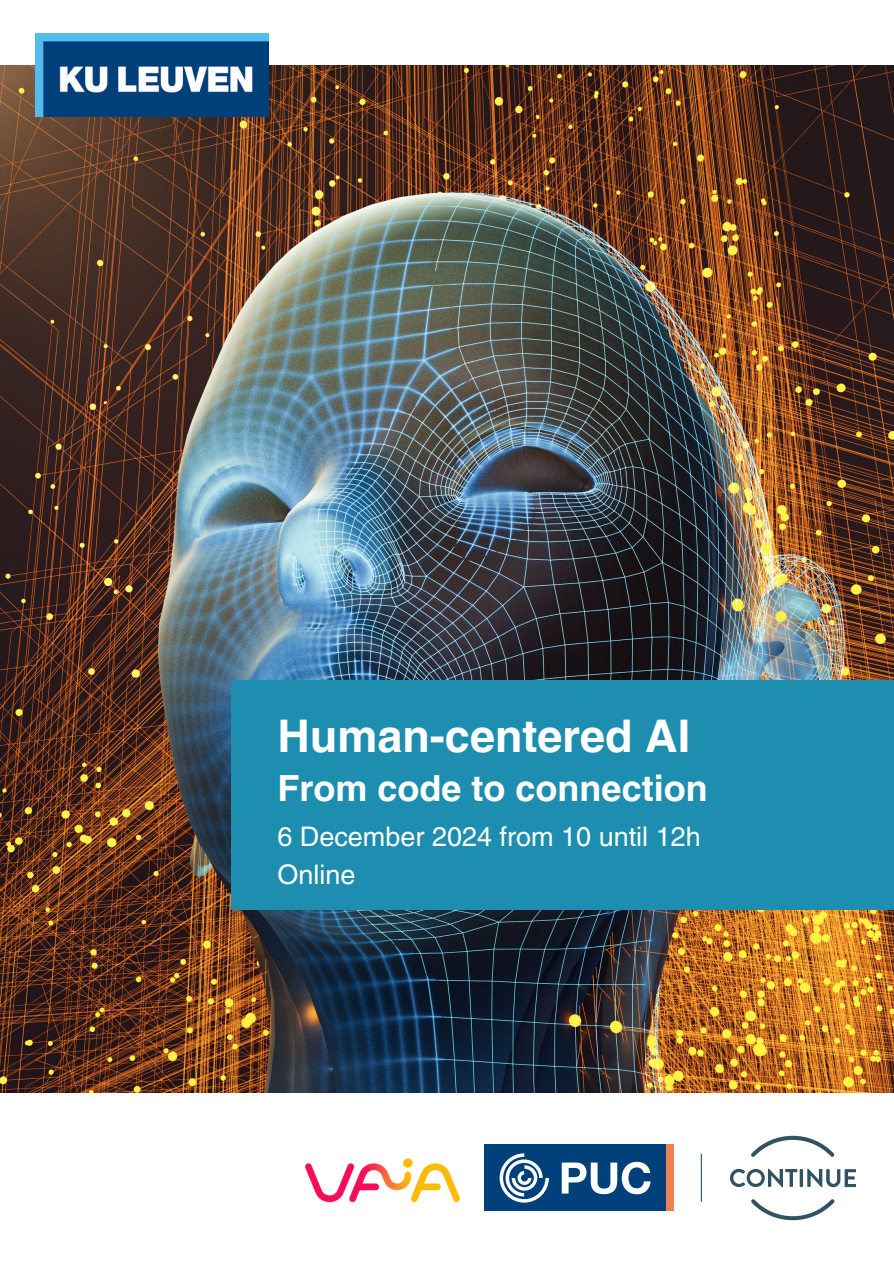
<style>
.page{position:relative;width:894px;height:1264px;background:#fff}
.page>*{position:absolute;margin:0;border:0;box-sizing:border-box;transform-origin:0 0}
.t1{font:700 45px "Helvetica LT Pro";color:#fff}
.t2{font:700 36px "Helvetica LT Pro";color:#fff}
.t3{font:27px "Helvetica LT Pro";color:#fff}
</style>
<div class="page">
<img style="left:0;top:65px;width:893px;height:1027px">
<img style="left:35px;top:33px;width:233px;height:83px">
<svg style="left:730px;top:1168px;width:67px;height:19px"></svg>
<hr style="left:799px;top:1169px;width:3px;height:17px;background:#325163">
<svg style="left:807px;top:1168px;width:48px;height:19px"></svg>
<svg style="left:751px;top:1135px;width:83px;height:22px"></svg>
<svg style="left:751px;top:1199px;width:83px;height:21px"></svg>
<hr style="left:700px;top:1153px;width:1px;height:49px;background:#00407a">
<div style="left:484px;top:1144px;width:181px;height:67px;background:#00407a"></div>
<svg style="left:499px;top:1153px;width:49px;height:49px"></svg>
<div style="left:665px;top:1144px;width:7px;height:67px;background:#ef8050"></div>
<svg style="left:561px;top:1161px;width:89px;height:33px"></svg>
<div style="left:231px;top:680px;width:662px;height:229px;background:#1d8db0"></div>
<img style="left:305px;top:1158px;width:155px;height:45px">
<p class="t1" style="left:277px;top:719px;width:414px">Human-centered AI</p>
<p class="t2" style="left:277px;top:775px;width:432px">From code to connection</p>
<p class="t3" style="left:277px;top:827px;width:425px">6 December 2024 from 10 until 12h</p>
<p class="t3" style="left:277px;top:864px;width:80px">Online</p>
</div>
